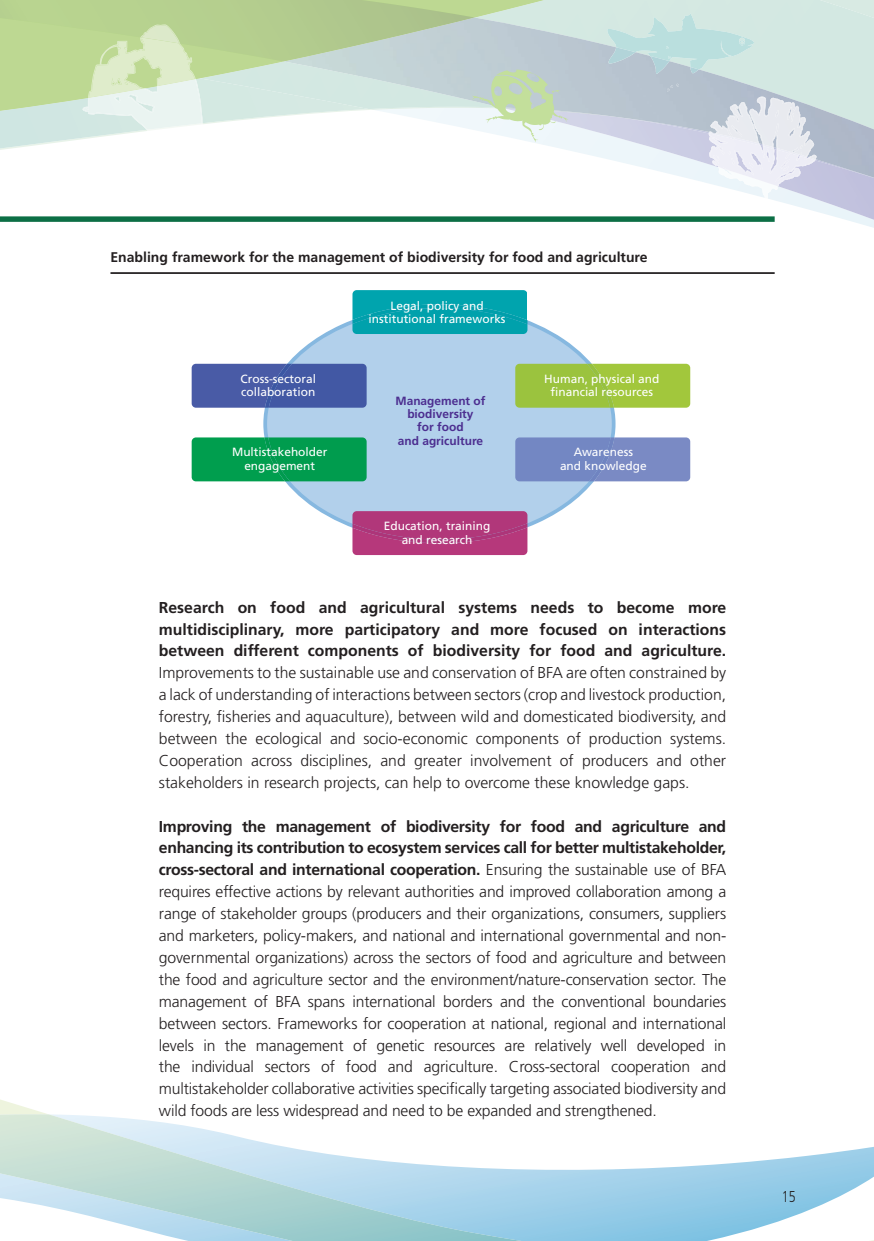
<style>
.page{position:relative;width:874px;height:1241px;background:#fff}
.page>*{position:absolute;margin:0;border:0;box-sizing:border-box;transform-origin:0 0}
.t1{font:300 15.75px/21.9px "Frutiger LT Std";letter-spacing:-.01em;color:#231f20;text-align:justify}
.t2{font:700 15.75px/21.9px "Frutiger LT Std";color:#231f20;text-align:justify}
.t3{font:300 15.75px "Frutiger LT Std";letter-spacing:-.01em;color:#231f20;scale:.8 1}
.t4{font:700 14px "Frutiger LT Std";color:#231f20}
.t5{font:11.9px/13.3px "Frutiger LT Std";color:#fff;text-align:center}
.t6{font:700 11.9px/13.5px "Frutiger LT Std";color:#4c2e90;text-align:center}
.s1{font-weight:700}
</style>
<div class="page">
<svg style="left:521px;top:1147px;width:352px;height:93px"></svg>
<svg style="left:0;top:1114px;width:521px;height:126px"></svg>
<div style="left:777px;top:0;width:96px;height:117px;background:#d3e8e2"></div>
<img style="left:777px;top:117px;width:96px;height:61px">
<img style="left:777px;top:97px;width:21px;height:35px">
<img style="left:777px;top:132px;width:38px;height:28px">
<img style="left:777px;top:123px;width:17px;height:21px">
<img style="left:777px;top:144px;width:25px;height:5px">
<svg style="left:784px;top:147px;width:17px;height:12px"></svg>
<img style="left:777px;top:158px;width:11px;height:13px">
<svg style="left:0;top:0;width:777px;height:200px"></svg>
<div style="left:0;top:216px;width:774px;height:6px;background:#0c6f45"></div>
<svg style="left:263px;top:320px;width:352px;height:223px;fill:#b2d0eb"></svg>
<svg style="left:352px;top:290px;width:175px;height:44px;background:#02a3ad"></svg>
<div style="left:191px;top:364px;width:175px;height:43px;background:#4258a4"></div>
<div style="left:191px;top:437px;width:175px;height:44px;background:#009c4e"></div>
<div style="left:352px;top:511px;width:175px;height:44px;background:#b1377a"></div>
<div style="left:515px;top:364px;width:175px;height:43px;background:#9bc33e"></div>
<div style="left:515px;top:437px;width:175px;height:44px;background:#798ac4"></div>
<hr style="left:110px;top:272px;width:664px;height:2px;background:#231f20">
<p class="t4" style="left:110px;top:249px;width:538px">Enabling framework for the management of biodiversity for food and agriculture</p>
<p class="t5" style="left:240px;top:372px;width:77px;text-align:left">Cross-sectoral collaboration</p>
<p class="t5" style="left:232px;top:445px;width:97px">Multistakeholder engagement</p>
<p class="t5" style="left:368px;top:298px;width:138px">Legal, policy and institutional frameworks</p>
<p class="t6" style="left:395px;top:393px;width:91px">Management of biodiversity<br>for food<br>and agriculture</p>
<p class="t5" style="left:383px;top:519px;width:108px">Education, training and research</p>
<p class="t5" style="left:544px;top:372px;width:117px">Human, physical and financial resources</p>
<p class="t5" style="left:559px;top:445px;width:88px">Awareness<br>and knowledge</p>
<p class="t2" style="left:159px;top:596px;width:568px">Research on food and agricultural systems needs to become more multidisciplinary, more participatory and more focused on interactions between different components of biodiversity for food and agriculture.</p>
<p class="t1" style="left:159px;top:662px;width:568px">Improvements to the sustainable use and conservation of BFA are often constrained by a lack of understanding of interactions between sectors (crop and livestock production, forestry, fisheries and aquaculture), between wild and domesticated biodiversity, and between the ecological and socio-economic components of production systems.<br>Cooperation across disciplines, and greater involvement of producers and other stakeholders in research projects, can help to overcome these knowledge gaps.</p>
<p class="t1" style="left:159px;top:815px;width:568px"><span class="s1">Improving the management of biodiversity for food and agriculture and enhancing its contribution to ecosystem services call for better multistakeholder, cross-sectoral and international cooperation.</span> Ensuring the sustainable use of BFA requires effective actions by relevant authorities and improved collaboration among a range of stakeholder groups (producers and their organizations, consumers, suppliers and marketers, policy-makers, and national and international governmental and non&shy;governmental organizations) across the sectors of food and agriculture and between the food and agriculture sector and the environment/nature-conservation sector. The management of BFA spans international borders and the conventional boundaries between sectors. Frameworks for cooperation at national, regional and international levels in the management of genetic resources are relatively well developed in the individual sectors of food and agriculture. Cross-sectoral cooperation and multistakeholder collaborative activities specifically targeting associated biodiversity and wild foods are less widespread and need to be expanded and strengthened.</p>
<p class="t3" style="left:781px;top:1187px;width:19px">15</p>
</div>
